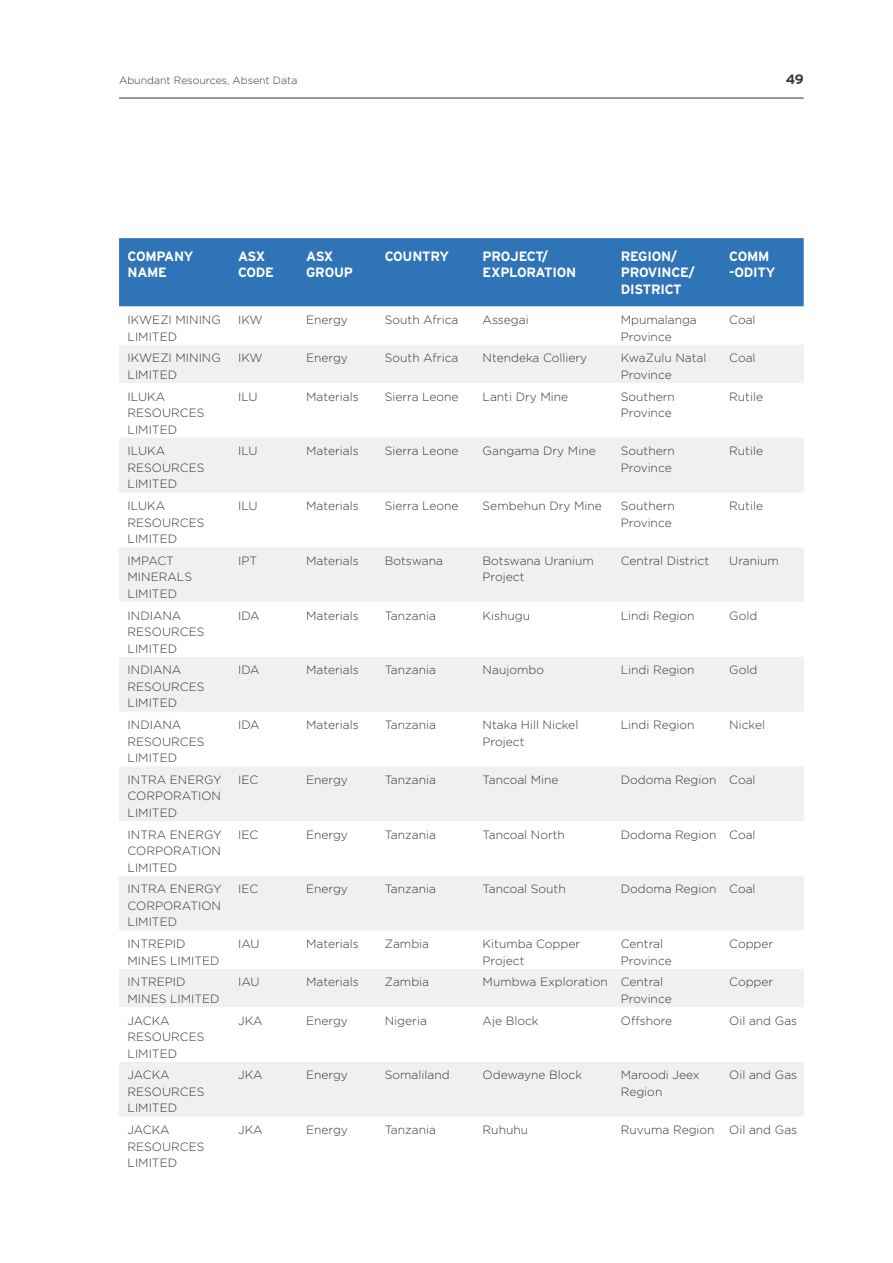
<style>
.page{position:relative;width:893px;height:1263px;background:#fff}
.page>*{position:absolute;margin:0;border:0;box-sizing:border-box;transform-origin:0 0}
.t1{font:700 13.5px/16.5px "Interstate";letter-spacing:-.02em;color:#fff}
.t2{font:700 13.5px "Interstate";color:#373535}
.t3{font:300 12px/16.5px "Gotham Rounded";color:#373535}
.t4{font:300 10.5px "Gotham Rounded";color:#373535}
</style>
<div class="page">
<div style="left:119px;top:238px;width:685px;height:68px;background:#3074b8"></div>
<svg style="left:119px;top:345px;width:685px;height:772px;fill:#f1f0ef"></svg>
<hr style="left:119px;top:98px;width:685px;height:1px;background:#373535">
<p class="t4" style="left:119px;top:73px;width:180px">Abundant Resources, Absent Data</p>
<p class="t2" style="left:786px;top:71px;width:19px">49</p>
<p class="t1" style="left:128px;top:248px;width:68px">COMPANY<br>NAME</p>
<p class="t1" style="left:238px;top:248px;width:37px">ASX<br>CODE</p>
<p class="t1" style="left:306px;top:248px;width:48px">ASX<br>GROUP</p>
<p class="t1" style="left:385px;top:248px;width:66px">COUNTRY</p>
<p class="t1" style="left:483px;top:248px;width:95px">PROJECT/<br>EXPLORATION</p>
<p class="t1" style="left:621px;top:248px;width:76px">REGION/<br>PROVINCE/<br>DISTRICT</p>
<p class="t1" style="left:729px;top:248px;width:48px">COMM -ODITY</p>
<p class="t3" style="left:128px;top:311px;width:95px">IKWEZI MINING<br>LIMITED</p>
<p class="t3" style="left:238px;top:311px;width:26px">IKW</p>
<p class="t3" style="left:306px;top:311px;width:43px">Energy</p>
<p class="t3" style="left:385px;top:311px;width:75px">South Africa</p>
<p class="t3" style="left:483px;top:311px;width:48px">Assegai</p>
<p class="t3" style="left:621px;top:311px;width:78px">Mpumalanga<br>Province</p>
<p class="t3" style="left:729px;top:311px;width:28px">Coal</p>
<p class="t3" style="left:128px;top:349px;width:95px">IKWEZI MINING<br>LIMITED</p>
<p class="t3" style="left:238px;top:349px;width:26px">IKW</p>
<p class="t3" style="left:306px;top:349px;width:43px">Energy</p>
<p class="t3" style="left:385px;top:349px;width:75px">South Africa</p>
<p class="t3" style="left:483px;top:349px;width:106px">Ntendeka Colliery</p>
<p class="t3" style="left:621px;top:349px;width:87px">KwaZulu Natal<br>Province</p>
<p class="t3" style="left:729px;top:349px;width:28px">Coal</p>
<p class="t3" style="left:128px;top:387px;width:78px">ILUKA<br>RESOURCES<br>LIMITED</p>
<p class="t3" style="left:238px;top:387px;width:21px">ILU</p>
<p class="t3" style="left:306px;top:387px;width:54px">Materials</p>
<p class="t3" style="left:385px;top:387px;width:75px">Sierra Leone</p>
<p class="t3" style="left:483px;top:387px;width:87px">Lanti Dry Mine</p>
<p class="t3" style="left:621px;top:387px;width:56px">Southern<br>Province</p>
<p class="t3" style="left:729px;top:387px;width:35px">Rutile</p>
<p class="t3" style="left:128px;top:442px;width:78px">ILUKA<br>RESOURCES<br>LIMITED</p>
<p class="t3" style="left:238px;top:442px;width:21px">ILU</p>
<p class="t3" style="left:306px;top:442px;width:54px">Materials</p>
<p class="t3" style="left:385px;top:442px;width:75px">Sierra Leone</p>
<p class="t3" style="left:483px;top:442px;width:115px">Gangama Dry Mine</p>
<p class="t3" style="left:621px;top:442px;width:56px">Southern<br>Province</p>
<p class="t3" style="left:729px;top:442px;width:35px">Rutile</p>
<p class="t3" style="left:128px;top:497px;width:78px">ILUKA<br>RESOURCES<br>LIMITED</p>
<p class="t3" style="left:238px;top:497px;width:21px">ILU</p>
<p class="t3" style="left:306px;top:497px;width:54px">Materials</p>
<p class="t3" style="left:385px;top:497px;width:75px">Sierra Leone</p>
<p class="t3" style="left:483px;top:497px;width:121px">Sembehun Dry Mine</p>
<p class="t3" style="left:621px;top:497px;width:56px">Southern<br>Province</p>
<p class="t3" style="left:729px;top:497px;width:35px">Rutile</p>
<p class="t3" style="left:128px;top:552px;width:66px">IMPACT<br>MINERALS<br>LIMITED</p>
<p class="t3" style="left:238px;top:552px;width:21px">IPT</p>
<p class="t3" style="left:306px;top:552px;width:54px">Materials</p>
<p class="t3" style="left:385px;top:552px;width:60px">Botswana</p>
<p class="t3" style="left:483px;top:552px;width:113px">Botswana Uranium<br>Project</p>
<p class="t3" style="left:621px;top:552px;width:90px">Central District</p>
<p class="t3" style="left:729px;top:552px;width:51px">Uranium</p>
<p class="t3" style="left:128px;top:606px;width:78px">INDIANA<br>RESOURCES<br>LIMITED</p>
<p class="t3" style="left:238px;top:606px;width:23px">IDA</p>
<p class="t3" style="left:306px;top:606px;width:54px">Materials</p>
<p class="t3" style="left:385px;top:606px;width:53px">Tanzania</p>
<p class="t3" style="left:483px;top:606px;width:49px">Kishugu</p>
<p class="t3" style="left:621px;top:606px;width:75px">Lindi Region</p>
<p class="t3" style="left:729px;top:606px;width:29px">Gold</p>
<p class="t3" style="left:128px;top:661px;width:78px">INDIANA<br>RESOURCES<br>LIMITED</p>
<p class="t3" style="left:238px;top:661px;width:23px">IDA</p>
<p class="t3" style="left:306px;top:661px;width:54px">Materials</p>
<p class="t3" style="left:385px;top:661px;width:53px">Tanzania</p>
<p class="t3" style="left:483px;top:661px;width:63px">Naujombo</p>
<p class="t3" style="left:621px;top:661px;width:75px">Lindi Region</p>
<p class="t3" style="left:729px;top:661px;width:29px">Gold</p>
<p class="t3" style="left:128px;top:716px;width:78px">INDIANA<br>RESOURCES<br>LIMITED</p>
<p class="t3" style="left:238px;top:716px;width:23px">IDA</p>
<p class="t3" style="left:306px;top:716px;width:54px">Materials</p>
<p class="t3" style="left:385px;top:716px;width:53px">Tanzania</p>
<p class="t3" style="left:483px;top:716px;width:97px">Ntaka Hill Nickel<br>Project</p>
<p class="t3" style="left:621px;top:716px;width:75px">Lindi Region</p>
<p class="t3" style="left:729px;top:716px;width:37px">Nickel</p>
<p class="t3" style="left:128px;top:771px;width:96px;text-align:justify">INTRA ENERGY CORPORATION LIMITED</p>
<p class="t3" style="left:238px;top:771px;width:22px">IEC</p>
<p class="t3" style="left:306px;top:771px;width:43px">Energy</p>
<p class="t3" style="left:385px;top:771px;width:53px">Tanzania</p>
<p class="t3" style="left:483px;top:771px;width:77px">Tancoal Mine</p>
<p class="t3" style="left:621px;top:771px;width:136px">Dodoma Region Coal</p>
<p class="t3" style="left:128px;top:825px;width:96px;text-align:justify">INTRA ENERGY CORPORATION LIMITED</p>
<p class="t3" style="left:238px;top:825px;width:22px">IEC</p>
<p class="t3" style="left:306px;top:825px;width:43px">Energy</p>
<p class="t3" style="left:385px;top:825px;width:53px">Tanzania</p>
<p class="t3" style="left:483px;top:825px;width:84px">Tancoal North</p>
<p class="t3" style="left:621px;top:825px;width:136px">Dodoma Region Coal</p>
<p class="t3" style="left:128px;top:880px;width:96px;text-align:justify">INTRA ENERGY CORPORATION LIMITED</p>
<p class="t3" style="left:238px;top:880px;width:22px">IEC</p>
<p class="t3" style="left:306px;top:880px;width:43px">Energy</p>
<p class="t3" style="left:385px;top:880px;width:53px">Tanzania</p>
<p class="t3" style="left:483px;top:880px;width:85px">Tancoal South</p>
<p class="t3" style="left:621px;top:880px;width:136px">Dodoma Region Coal</p>
<p class="t3" style="left:128px;top:935px;width:94px">INTREPID<br>MINES LIMITED</p>
<p class="t3" style="left:238px;top:935px;width:23px">IAU</p>
<p class="t3" style="left:306px;top:935px;width:54px">Materials</p>
<p class="t3" style="left:385px;top:935px;width:46px">Zambia</p>
<p class="t3" style="left:483px;top:935px;width:99px">Kitumba Copper<br>Project</p>
<p class="t3" style="left:621px;top:935px;width:52px">Central<br>Province</p>
<p class="t3" style="left:729px;top:935px;width:46px">Copper</p>
<p class="t3" style="left:128px;top:973px;width:94px">INTREPID<br>MINES LIMITED</p>
<p class="t3" style="left:238px;top:973px;width:23px">IAU</p>
<p class="t3" style="left:306px;top:973px;width:54px">Materials</p>
<p class="t3" style="left:385px;top:973px;width:46px">Zambia</p>
<p class="t3" style="left:621px;top:973px;width:52px;text-indent:-138px">Mumbwa Exploration Central<br>Province</p>
<p class="t3" style="left:729px;top:973px;width:46px">Copper</p>
<p class="t3" style="left:128px;top:1012px;width:78px">JACKA<br>RESOURCES<br>LIMITED</p>
<p class="t3" style="left:238px;top:1012px;width:26px">JKA</p>
<p class="t3" style="left:306px;top:1012px;width:43px">Energy</p>
<p class="t3" style="left:385px;top:1012px;width:44px">Nigeria</p>
<p class="t3" style="left:483px;top:1012px;width:57px">Aje Block</p>
<p class="t3" style="left:621px;top:1012px;width:53px">Offshore</p>
<p class="t3" style="left:729px;top:1012px;width:69px">Oil and Gas</p>
<p class="t3" style="left:128px;top:1066px;width:78px">JACKA<br>RESOURCES<br>LIMITED</p>
<p class="t3" style="left:238px;top:1066px;width:26px">JKA</p>
<p class="t3" style="left:306px;top:1066px;width:43px">Energy</p>
<p class="t3" style="left:385px;top:1066px;width:66px">Somaliland</p>
<p class="t3" style="left:483px;top:1066px;width:101px">Odewayne Block</p>
<p class="t3" style="left:621px;top:1066px;width:80px">Maroodi Jeex<br>Region</p>
<p class="t3" style="left:729px;top:1066px;width:69px">Oil and Gas</p>
<p class="t3" style="left:128px;top:1121px;width:78px">JACKA<br>RESOURCES<br>LIMITED</p>
<p class="t3" style="left:238px;top:1121px;width:26px">JKA</p>
<p class="t3" style="left:306px;top:1121px;width:43px">Energy</p>
<p class="t3" style="left:385px;top:1121px;width:53px">Tanzania</p>
<p class="t3" style="left:483px;top:1121px;width:47px">Ruhuhu</p>
<p class="t3" style="left:621px;top:1121px;width:178px">Ruvuma Region Oil and Gas</p>
</div>
